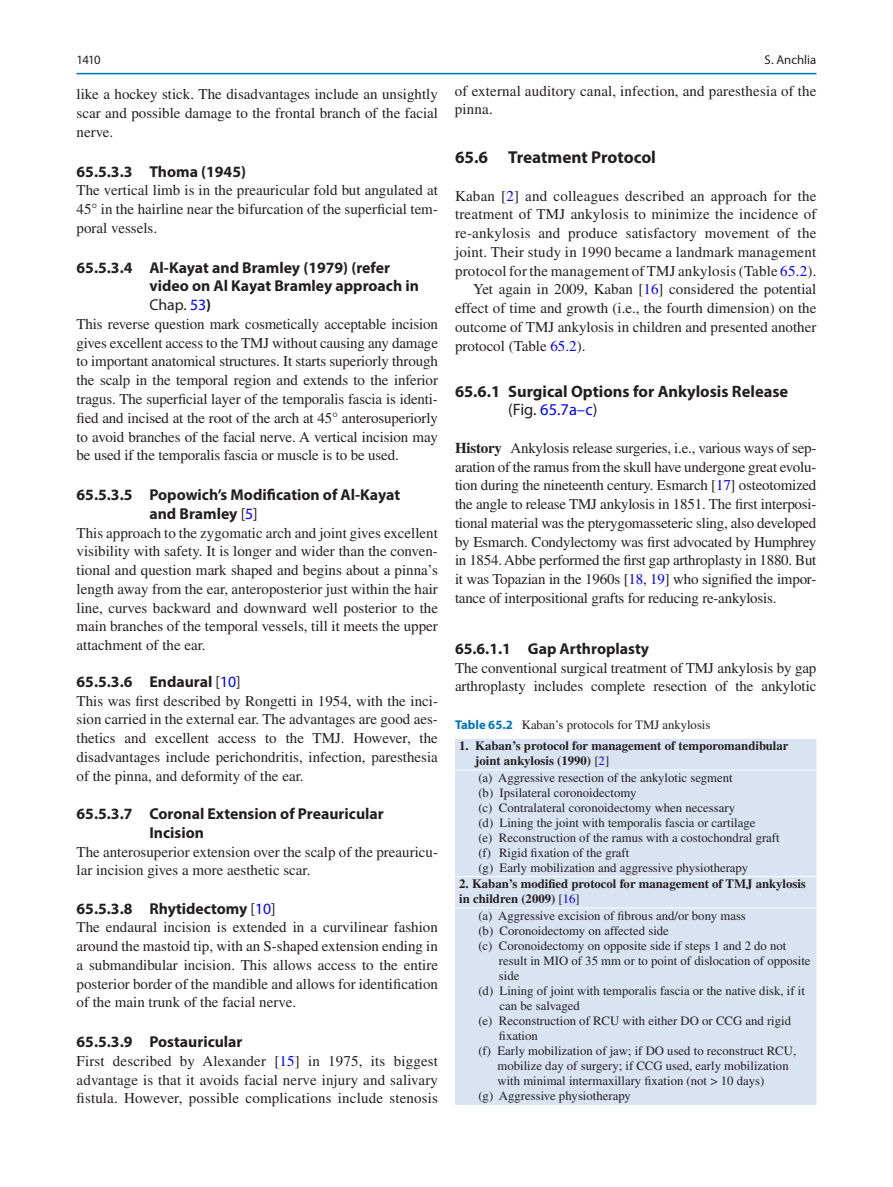
<style>
.page{position:relative;width:893px;height:1187px;background:#fff}
.page>*{position:absolute;margin:0;border:0;box-sizing:border-box;transform-origin:0 0}
.t1{font:700 17.25px "Myriad Pro";letter-spacing:-.005em;color:#231f20}
.t2{font:700 16.5px/18.8px "Myriad Pro";color:#231f20}
.t3{font:700 15.75px/18.8px "Myriad Pro";color:#231f20}
.t4{font:15px/18.8px "Times LT Std";color:#231f20;text-align:justify}
.t5{font:12.75px/15px "Times LT Std";color:#231f20}
.t6{font:700 12.75px/15px "Times LT Std";color:#231f20}
.t7{font:12.75px "Myriad Pro Regular 2";letter-spacing:.005em;color:#231f20}
.t8{font:12.75px "Myriad Pro";color:#231f20}
.s1{font-weight:700}
.s2{font-weight:400}
.s3{font-weight:400;color:#00f}
.s4{color:#00f}
.s5{font-family:"Myriad Pro";font-weight:700;color:#0073bc}
</style>
<div class="page">
<div style="left:455px;top:739px;width:361px;height:365px;background:#d9e3f2"></div>
<hr style="left:455px;top:769px;width:361px;height:1px;background:#fff">
<hr style="left:455px;top:876px;width:361px;height:1px;background:#fff">
<hr style="left:455px;top:907px;width:361px;height:1px;background:#fff">
<hr style="left:77px;top:73px;width:739px;height:1px;background:#0073bc">
<p class="t8" style="left:77px;top:52px;width:26px">1410</p>
<p class="t4" style="left:77px;top:85px;width:363px">like a hockey stick. The disadvantages include an unsightly scar and possible damage to the frontal branch of the facial nerve.</p>
<p class="t3" style="left:77px;top:161px;width:171px">65.5.3.3 Thoma (1945)</p>
<p class="t4" style="left:77px;top:181px;width:363px">The vertical limb is in the preauricular fold but angulated at 45<span class="s1">°</span> in the hairline near the bifurcation of the superficial tem&shy;poral vessels.</p>
<p class="t3" style="left:149px;top:257px;width:271px;text-indent:-73px">65.5.3.4 Al-Kayat and Bramley (1979) (refer video on Al Kayat Bramley approach in<br><span class="s2">Chap.</span> <span class="s3">53</span>)</p>
<p class="t4" style="left:77px;top:314px;width:363px">This reverse question mark cosmetically acceptable incision gives excellent access to the TMJ without causing any damage to important anatomical structures. It starts superiorly through the scalp in the temporal region and extends to the inferior tragus. The superficial layer of the temporalis fascia is identi&shy;fied and incised at the root of the arch at 45<span class="s1">°</span> anterosuperiorly to avoid branches of the facial nerve. A vertical incision may be used if the temporalis fascia or muscle is to be used.</p>
<p class="t3" style="left:149px;top:485px;width:252px;text-indent:-73px">65.5.3.5 Popowich’s Modification of Al-Kayat and Bramley <span class="s2">[</span><span class="s3">5</span><span class="s2">]</span></p>
<p class="t4" style="left:77px;top:523px;width:363px">This approach to the zygomatic arch and joint gives excellent visibility with safety. It is longer and wider than the conven&shy;tional and question mark shaped and begins about a pinna’s length away from the ear, anteroposterior just within the hair line, curves backward and downward well posterior to the main branches of the temporal vessels, till it meets the upper attachment of the ear.</p>
<p class="t3" style="left:77px;top:671px;width:166px">65.5.3.6 Endaural <span class="s2">[</span><span class="s3">10</span><span class="s2">]</span></p>
<p class="t4" style="left:77px;top:691px;width:363px">This was first described by Rongetti in 1954, with the inci&shy;sion carried in the external ear. The advantages are good aes&shy;thetics and excellent access to the TMJ. However, the disadvantages include perichondritis, infection, paresthesia of the pinna, and deformity of the ear.</p>
<p class="t3" style="left:149px;top:803px;width:236px;text-indent:-73px">65.5.3.7 Coronal Extension of Preauricular<br>Incision</p>
<p class="t4" style="left:77px;top:842px;width:363px">The anterosuperior extension over the scalp of the preauricu&shy;lar incision gives a more aesthetic scar.</p>
<p class="t3" style="left:77px;top:898px;width:201px">65.5.3.8 Rhytidectomy <span class="s2">[</span><span class="s3">10</span><span class="s2">]</span></p>
<p class="t4" style="left:77px;top:917px;width:363px">The endaural incision is extended in a curvilinear fashion around the mastoid tip, with an S-shaped extension ending in a submandibular incision. This allows access to the entire posterior border of the mandible and allows for identification of the main trunk of the facial nerve.</p>
<p class="t3" style="left:77px;top:1031px;width:168px">65.5.3.9 Postauricular</p>
<p class="t4" style="left:77px;top:1051px;width:363px">First described by Alexander [<span class="s4">15</span>] in 1975, its biggest advantage is that it avoids facial nerve injury and salivary fistula. However, possible complications include stenosis</p>
<p class="t7" style="left:765px;top:52px;width:53px">S. Anchlia</p>
<p class="t4" style="left:455px;top:81px;width:363px">of external auditory canal, infection, and paresthesia of the pinna.</p>
<p class="t1" style="left:455px;top:146px;width:203px">65.6 Treatment Protocol</p>
<p class="t4" style="left:455px;top:186px;width:363px">Kaban [<span class="s4">2</span>] and colleagues described an approach for the</p>
<p class="t4" style="left:455px;top:205px;width:363px">treatment of TMJ ankylosis to minimize the incidence of</p>
<p class="t4" style="left:455px;top:224px;width:363px">re-ankylosis and produce satisfactory movement of the</p>
<p class="t4" style="left:455px;top:242px;width:363px">joint. Their study in 1990 became a landmark management</p>
<p class="t4" style="left:455px;top:261px;width:363px">protocol for the management of TMJ ankylosis (Table <span class="s4">65.2</span>).</p>
<p class="t4" style="left:473px;top:280px;width:345px">Yet again in 2009, Kaban [<span class="s4">16</span>] considered the potential</p>
<p class="t4" style="left:455px;top:299px;width:363px">effect of time and growth (i.e., the fourth dimension) on the</p>
<p class="t4" style="left:455px;top:317px;width:363px">outcome of TMJ ankylosis in children and presented another</p>
<p class="t4" style="left:455px;top:336px;width:132px">protocol (Table <span class="s4">65.2</span>).</p>
<p class="t2" style="left:508px;top:381px;width:282px;text-indent:-53px">65.6.1 Surgical Options for Ankylosis Release <span class="s2">(Fig.</span> <span class="s3">65.7a–c</span><span class="s2">)</span></p>
<p class="t4" style="left:455px;top:438px;width:363px"><span class="s1">History</span> Ankylosis release surgeries, i.e., various ways of sep&shy;aration of the ramus from the skull have undergone great evolu&shy;tion during the nineteenth century. Esmarch [<span class="s4">17</span>] osteotomized the angle to release TMJ ankylosis in 1851. The first interposi&shy;tional material was the pterygomasseteric sling, also developed by Esmarch. Condylectomy was first advocated by Humphrey in 1854. Abbe performed the first gap arthroplasty in 1880. But it was Topazian in the 1960s [<span class="s4">18</span>, <span class="s4">19</span>] who signified the impor&shy;tance of interpositional grafts for reducing re-ankylosis.</p>
<p class="t3" style="left:455px;top:638px;width:196px">65.6.1.1 Gap Arthroplasty</p>
<p class="t4" style="left:455px;top:658px;width:363px">The conventional surgical treatment of TMJ ankylosis by gap arthroplasty includes complete resection of the ankylotic</p>
<p class="t5" style="left:455px;top:717px;width:257px"><span class="s5">Table 65.2</span> Kaban’s protocols for TMJ ankylosis</p>
<p class="t6" style="left:475px;top:738px;width:315px;text-indent:-16px">1. Kaban’s protocol for management of temporomandibular joint ankylosis (1990) <span class="s2">[</span><span class="s3">2</span><span class="s2">]</span></p>
<p class="t5" style="left:478px;top:770px;width:303px">(a) Aggressive resection of the ankylotic segment<br>(b) Ipsilateral coronoidectomy<br>(c) Contralateral coronoidectomy when necessary<br>(d) Lining the joint with temporalis fascia or cartilage<br>(e) Reconstruction of the ramus with a costochondral graft (f) Rigid fixation of the graft<br>(g) Early mobilization and aggressive physiotherapy</p>
<p class="t6" style="left:459px;top:876px;width:348px">2. Kaban’s modified protocol for management of TMJ ankylosis in children (2009) <span class="s2">[</span><span class="s3">16</span><span class="s2">]</span></p>
<p class="t5" style="left:478px;top:907px;width:269px">(a) Aggressive excision of fibrous and/or bony mass</p>
<p class="t5" style="left:478px;top:922px;width:192px">(b) Coronoidectomy on affected side</p>
<p class="t5" style="left:478px;top:937px;width:310px">(c) Coronoidectomy on opposite side if steps 1 and 2 do not</p>
<p class="t5" style="left:499px;top:952px;width:313px">result in MIO of 35 mm or to point of dislocation of opposite</p>
<p class="t5" style="left:499px;top:967px;width:22px">side</p>
<p class="t5" style="left:478px;top:982px;width:328px">(d) Lining of joint with temporalis fascia or the native disk, if it</p>
<p class="t5" style="left:500px;top:997px;width:82px">can be salvaged</p>
<p class="t5" style="left:478px;top:1012px;width:314px">(e) Reconstruction of RCU with either DO or CCG and rigid</p>
<p class="t5" style="left:499px;top:1027px;width:40px">fixation</p>
<p class="t5" style="left:478px;top:1042px;width:319px">(f) Early mobilization of jaw; if DO used to reconstruct RCU,</p>
<p class="t5" style="left:497px;top:1057px;width:293px">mobilize day of surgery; if CCG used, early mobilization</p>
<p class="t5" style="left:497px;top:1072px;width:268px">with minimal intermaxillary fixation (not &gt; 10 days)</p>
<p class="t5" style="left:478px;top:1087px;width:154px">(g) Aggressive physiotherapy</p>
</div>
